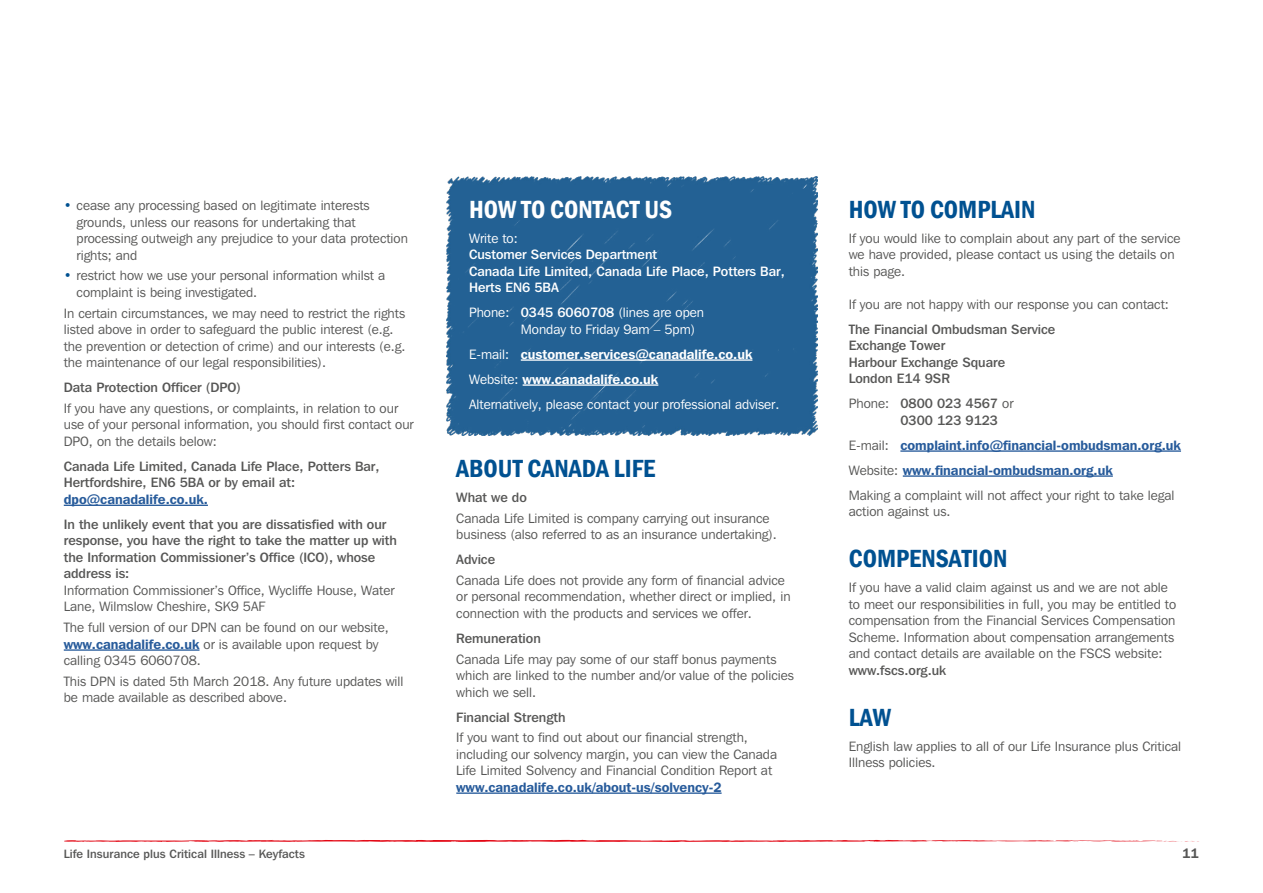
<style>
.page{position:relative;width:1263px;height:893px;background:#fff}
.page>*{position:absolute;margin:0;border:0;box-sizing:border-box;transform-origin:0 0}
.t1{font:600 condensed 25.5px "Franklin Gothic";color:#005191}
.t2{font:600 condensed 25.5px "Franklin Gothic";color:#fff}
.t3{font:13.5px/16.5px "Franklin Gothic IT Cby BT";color:#575756}
.t4{font:500 13.5px/16.5px "Franklin Gothic IT Cby BT";color:#575756}
.t5{font:600 13.5px/25px "Franklin Gothic IT Cby BT";color:#275b9b}
.t6{font:13.5px/25px "Franklin Gothic IT Cby BT";color:#fff}
.t7{font:500 13.5px/16.5px "Franklin Gothic IT Cby BT";color:#fff}
.t8{font:600 13.5px "Franklin Gothic IT Cby BT";color:#575756}
.t9{font:500 12px "Franklin Gothic IT Cby BT";letter-spacing:.005em;color:#575756}
.s1{color:#005191}
.s2{font-weight:600;color:#275b9b}
.s3{font-weight:500}
.s4{font-weight:600}
.s5{font-weight:400}
.s6{font-weight:400;color:#575756}
</style>
<div class="page">
<svg style="left:64px;top:840px;width:1135px;height:2px;background:#ee6f77"></svg>
<div style="left:446px;top:176px;width:371px;height:260px;background:#236194"></div>
<hr style="left:64px;top:505px;width:144px;height:1px;background:#275b9b">
<hr style="left:64px;top:649px;width:135px;height:2px;background:#275b9b">
<hr style="left:521px;top:359px;width:231px;height:2px;background:#fff">
<hr style="left:523px;top:384px;width:135px;height:2px;background:#fff">
<hr style="left:456px;top:792px;width:266px;height:2px;background:#275b9b">
<hr style="left:900px;top:450px;width:281px;height:2px;background:#275b9b">
<hr style="left:903px;top:475px;width:210px;height:2px;background:#275b9b">
<p class="t3" style="left:77px;top:197px;width:333px;text-indent:-13px"><span class="s1">•</span> cease any processing based on legitimate interests grounds, unless our reasons for undertaking that processing outweigh any prejudice to your data protection rights; and</p>
<p class="t3" style="left:77px;top:267px;width:310px;text-indent:-13px"><span class="s1">•</span> restrict how we use your personal information whilst a complaint is being investigated.</p>
<p class="t3" style="left:64px;top:304px;width:343px">In certain circumstances, we may need to restrict the rights listed above in order to safeguard the public interest (e.g. the prevention or detection of crime) and our interests (e.g. the maintenance of our legal responsibilities).</p>
<p class="t4" style="left:64px;top:379px;width:179px">Data Protection Officer (DPO)</p>
<p class="t3" style="left:64px;top:400px;width:351px">If you have any questions, or complaints, in relation to our use of your personal information, you should first contact our<br>DPO, on the details below:</p>
<p class="t4" style="left:64px;top:458px;width:317px">Canada Life Limited, Canada Life Place, Potters Bar,<br>Hertfordshire, EN6 5BA or by email at:</p>
<p class="t5" style="left:64px;top:486px;width:146px">dpo@canadalife.co.uk.</p>
<p class="t4" style="left:64px;top:516px;width:335px">In the unlikely event that you are dissatisfied with our response, you have the right to take the matter up with the Information Commissioner’s Office (ICO), whose address is:</p>
<p class="t3" style="left:64px;top:582px;width:332px">Information Commissioner’s Office, Wycliffe House, Water<br>Lane, Wilmslow Cheshire, SK9 5AF</p>
<p class="t3" style="left:64px;top:619px;width:326px">The full version of our DPN can be found on our website, <span class="s2">www.canadalife.co.uk</span> or is available upon request by calling 0345 6060708.</p>
<p class="t3" style="left:64px;top:673px;width:341px">This DPN is dated 5th March 2018. Any future updates will be made available as described above.</p>
<h1 class="t2" style="left:469px;top:192px;width:205px">HOW TO CONTACT US</h1>
<p class="t6" style="left:469px;top:225px;width:50px">Write to:</p>
<p class="t7" style="left:469px;top:246px;width:317px">Customer Services Department<br>Canada Life Limited, Canada Life Place, Potters Bar,<br>Herts EN6 5BA</p>
<p class="t6" style="left:521px;top:304px;width:185px;line-height:16.5px;text-indent:-52px">Phone: <span class="s3">0345 6060708</span> (lines are open<br>Monday to Friday 9am – 5pm)</p>
<p class="t6" style="left:469px;top:341px;width:312px">E-mail: <span class="s4">customer.services@canadalife.co.uk<br></span>Website: <span class="s4">www.canadalife.co.uk<br></span>Alternatively, please contact your professional adviser.</p>
<h1 class="t1" style="left:456px;top:451px;width:200px">ABOUT CANADA LIFE</h1>
<p class="t4" style="left:456px;top:489px;width:72px">What we do</p>
<p class="t3" style="left:456px;top:509px;width:322px">Canada Life Limited is company carrying out insurance business (also referred to as an insurance undertaking).</p>
<p class="t4" style="left:456px;top:551px;width:40px">Advice</p>
<p class="t3" style="left:456px;top:572px;width:336px">Canada Life does not provide any form of financial advice or personal recommendation, whether direct or implied, in connection with the products and services we offer.</p>
<p class="t4" style="left:456px;top:630px;width:86px">Remuneration</p>
<p class="t3" style="left:456px;top:650px;width:339px">Canada Life may pay some of our staff bonus payments which are linked to the number and/or value of the policies which we sell.</p>
<p class="t4" style="left:456px;top:708px;width:111px">Financial Strength</p>
<p class="t3" style="left:456px;top:729px;width:322px">If you want to find out about our financial strength, including our solvency margin, you can view the Canada<br>Life Limited Solvency and Financial Condition Report at</p>
<p class="t5" style="left:456px;top:774px;width:267px">www.canadalife.co.uk/about-us/solvency-2</p>
<h1 class="t1" style="left:849px;top:192px;width:188px">HOW TO COMPLAIN</h1>
<p class="t3" style="left:849px;top:230px;width:333px">If you would like to complain about any part of the service we have provided, please contact us using the details on this page.</p>
<p class="t3" style="left:849px;top:296px;width:322px">If you are not happy with our response you can contact:</p>
<p class="t4" style="left:849px;top:320px;width:208px">The Financial Ombudsman Service<br>Exchange Tower<br>Harbour Exchange Square<br>London E14 9SR</p>
<p class="t4" style="left:900px;top:395px;width:115px;text-indent:-52px"><span class="s5">Phone:</span> 0800 023 4567 <span class="s5">or<br></span>0300 123 9123</p>
<p class="t5" style="left:849px;top:432px;width:334px"><span class="s6">E-mail:</span> complaint.info@financial-ombudsman.org.uk<br><span class="s6">Website:</span> www.financial-ombudsman.org.uk<br><span class="s6">Making a complaint will not affect your right to take legal</span></p>
<p class="t3" style="left:849px;top:503px;width:103px">action against us.</p>
<h1 class="t1" style="left:849px;top:542px;width:160px">COMPENSATION</h1>
<p class="t3" style="left:849px;top:579px;width:329px">If you have a valid claim against us and we are not able to meet our responsibilities in full, you may be entitled to compensation from the Financial Services Compensation Scheme. Information about compensation arrangements and contact details are available on the FSCS website:</p>
<p class="t4" style="left:849px;top:661px;width:99px">www.fscs.org.uk</p>
<h1 class="t1" style="left:849px;top:700px;width:44px">LAW</h1>
<p class="t3" style="left:849px;top:738px;width:334px">English law applies to all of our Life Insurance plus Critical<br>Illness policies.</p>
<p class="t9" style="left:64px;top:846px;width:243px">Life Insurance plus Critical Illness – Keyfacts</p>
<p class="t8" style="left:1182px;top:845px;width:18px">11</p>
</div>
